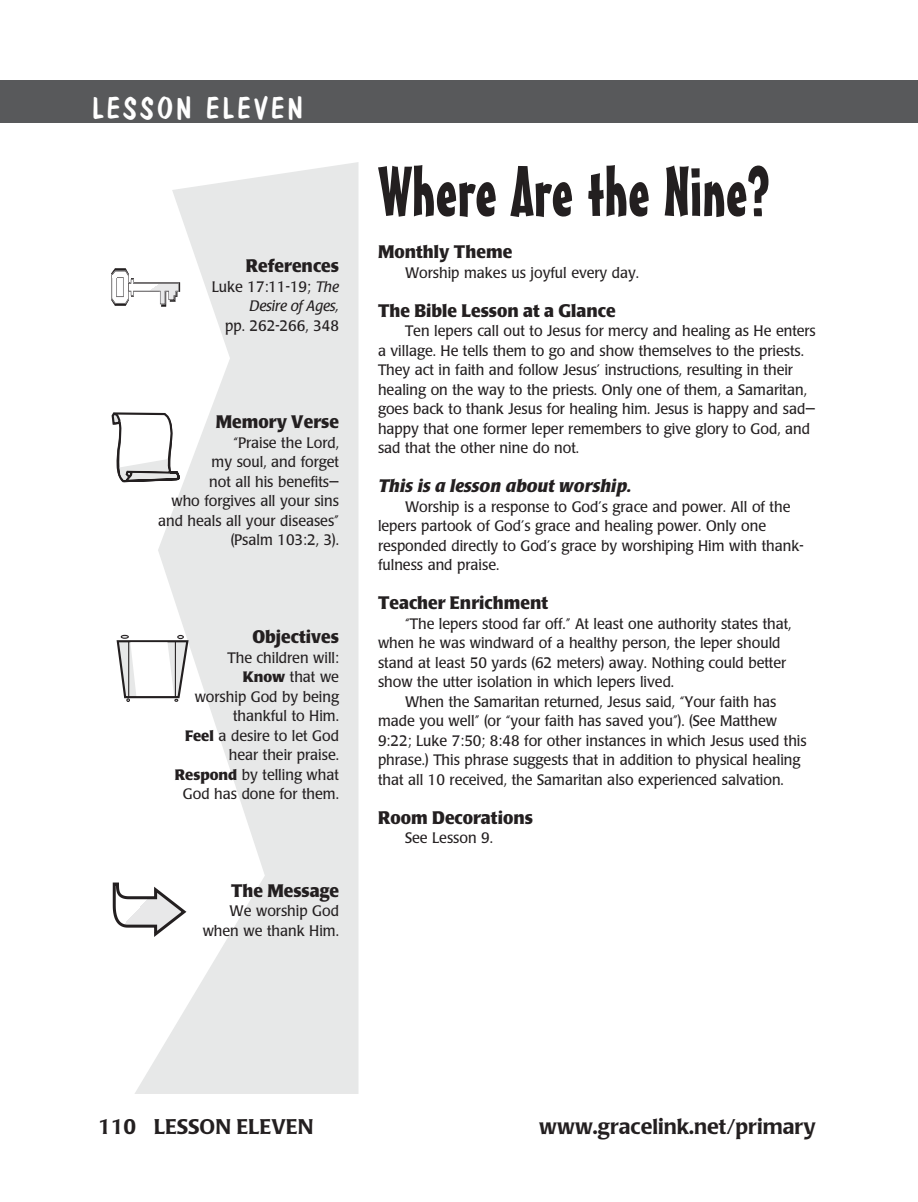
<style>
.page{position:relative;width:918px;height:1202px;background:#fff}
.page>*{position:absolute;margin:0;border:0;box-sizing:border-box;transform-origin:0 0}
.Lesson_title{font:69px "Mister Earl BT";color:#231f20}
.t1{font:30px "Dom Casual D";letter-spacing:.1em;color:#fff}
.t2{font:500 21px "Poppl Laudatio";color:#231f20}
.subhead{font:700 18px "Poppl Laudatio";color:#231f20;scale:.95 1}
.subhead-right{font:700 18px "Poppl Laudatio";color:#231f20;scale:.95 1}
.subhead-2{font:italic 700 18px "Poppl Laudatio";color:#231f20}
.body{font:15px/19.5px "Poppl Laudatio";color:#231f20;scale:.95 1}
.body-right{font:15px/19.5px "Poppl Laudatio";color:#231f20;text-align:right;scale:.95 1}
.body-right-2{font:italic 15px "Poppl Laudatio";color:#231f20}
.s1{font-style:italic}
.s2{font-weight:700}
</style>
<div class="page">
<svg style="left:135px;top:162px;width:224px;height:932px;fill:#e7e8e8"></svg>
<svg style="left:112px;top:412px;width:68px;height:70px"></svg>
<svg style="left:113px;top:882px;width:73px;height:55px"></svg>
<div style="left:0;top:80px;width:891px;height:43px;background:#58595b"></div>
<svg style="left:111px;top:268px;width:69px;height:38px"></svg>
<svg style="left:117px;top:635px;width:72px;height:67px"></svg>
<hr style="left:128px;top:641px;width:1px;height:56px;background:#231f20">
<hr style="left:175px;top:641px;width:1px;height:56px;background:#231f20">
<div style="left:891px;top:80px;width:27px;height:43px;background:#58595b"></div>
<p class="t1" style="left:92px;top:91px;width:212px">LESSON ELEVEN</p>
<p class="subhead-right" style="left:246px;top:256px;width:100px">References</p>
<p class="body-right" style="left:212px;top:277px;width:135px">Luke 17:11-19; <span class="s1">The</span></p>
<p class="body-right-2" style="left:250px;top:298px;width:91px">Desire of Ages,</p>
<p class="body-right" style="left:225px;top:316px;width:121px">pp. 262-266, 348</p>
<p class="subhead-right" style="left:216px;top:412px;width:131px">Memory Verse</p>
<p class="body-right" style="left:233px;top:433px;width:113px">“Praise the Lord,</p>
<p class="body-right" style="left:212px;top:453px;width:136px">my soul, and forget</p>
<p class="body-right" style="left:209px;top:472px;width:138px">not all his benefits—</p>
<p class="body-right" style="left:171px;top:492px;width:178px">who forgives all your sins</p>
<p class="body-right" style="left:158px;top:511px;width:192px">and heals all your diseases”</p>
<p class="body-right" style="left:231px;top:531px;width:115px">(Psalm 103:2, 3).</p>
<p class="subhead-right" style="left:252px;top:626px;width:93px">Objectives</p>
<p class="body-right" style="left:227px;top:648px;width:119px">The children will:</p>
<p class="body-right" style="left:243px;top:667px;width:103px"><span class="s2">Know</span> that we</p>
<p class="body-right" style="left:195px;top:687px;width:153px">worship God by being</p>
<p class="body-right" style="left:233px;top:706px;width:113px">thankful to Him.</p>
<p class="body-right" style="left:185px;top:726px;width:163px"><span class="s2">Feel</span> a desire to let God</p>
<p class="body-right" style="left:229px;top:745px;width:117px">hear their praise.</p>
<p class="body-right" style="left:175px;top:765px;width:174px"><span class="s2">Respond</span> by telling what</p>
<p class="body-right" style="left:183px;top:784px;width:166px">God has done for them.</p>
<p class="subhead-right" style="left:231px;top:880px;width:115px">The Message</p>
<p class="body-right" style="left:203px;top:901px;width:145px">We worship God when we thank Him.</p>
<p class="Lesson_title" style="left:378px;top:149px;width:393px">Where Are the Nine?</p>
<p class="subhead" style="left:378px;top:242px;width:143px">Monthly Theme</p>
<p class="body" style="left:405px;top:263px;width:248px">Worship makes us joyful every day.</p>
<p class="subhead" style="left:378px;top:300px;width:252px">The Bible Lesson at a Glance</p>
<p class="body" style="left:378px;top:321px;width:462px;text-indent:27px">Ten lepers call out to Jesus for mercy and healing as He enters a village. He tells them to go and show themselves to the priests.<br>They act in faith and follow Jesus’ instructions, resulting in their healing on the way to the priests. Only one of them, a Samaritan, goes back to thank Jesus for healing him. Jesus is happy and sad— happy that one former leper remembers to give glory to God, and sad that the other nine do not.</p>
<p class="subhead-2" style="left:378px;top:476px;width:255px">This is a lesson about worship.</p>
<p class="body" style="left:378px;top:497px;width:449px;text-indent:27px">Worship is a response to God’s grace and power. All of the lepers partook of God’s grace and healing power. Only one responded directly to God’s grace by worshiping Him with thank&shy;fulness and praise.</p>
<p class="subhead" style="left:378px;top:593px;width:181px">Teacher Enrichment</p>
<p class="body" style="left:378px;top:614px;width:437px;text-indent:27px">“The lepers stood far off.” At least one authority states that, when he was windward of a healthy person, the leper should stand at least 50 yards (62 meters) away. Nothing could better show the utter isolation in which lepers lived.</p>
<p class="body" style="left:378px;top:692px;width:453px;text-indent:27px">When the Samaritan returned, Jesus said, “Your faith has made you well” (or “your faith has saved you”). (See Matthew 9:22; Luke 7:50; 8:48 for other instances in which Jesus used this phrase.) This phrase suggests that in addition to physical healing that all 10 received, the Samaritan also experienced salvation.</p>
<p class="subhead" style="left:378px;top:807px;width:165px">Room Decorations</p>
<p class="body" style="left:405px;top:828px;width:94px">See Lesson 9.</p>
<p class="t2" style="left:98px;top:1115px;width:217px">110 LESSON ELEVEN</p>
<p class="t2" style="left:539px;top:1115px;width:278px">www.gracelink.net/primary</p>
</div>
